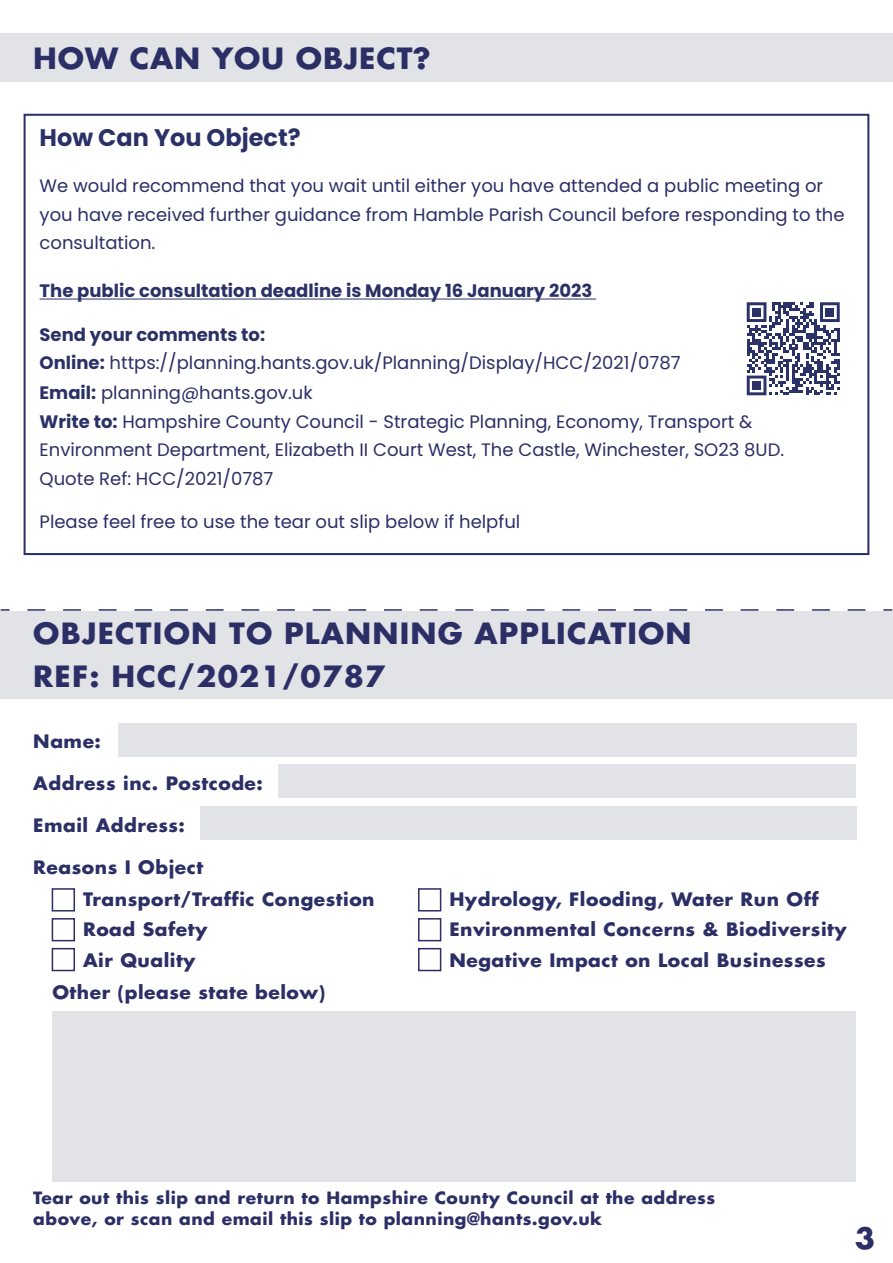
<style>
.page{position:relative;width:893px;height:1263px;background:#fff}
.page>*{position:absolute;margin:0;border:0;box-sizing:border-box;transform-origin:0 0}
.t1{font:700 28.5px/43.5px "Futura";letter-spacing:.04em;color:#2c2f66;scale:1.04 1}
.t2{font:700 24px "Poppins";color:#2b3167}
.t3{font:18px/28.8px "Poppins";color:#2b2f66}
.t4{font:700 18px/29.8px "Futura";letter-spacing:.025em;color:#2c2f66;scale:1.04 1}
.t5{font:700 18px "Poppins";color:#2b3167}
.t6{font:700 16.5px/21px "Futura";letter-spacing:.025em;color:#2c2f66;scale:1.04 1}
.s1{font-weight:700;color:#2b3167}
</style>
<div class="page">
<hr style="left:40px;top:299px;width:556px;height:1px;background:#2b3167">
<div style="left:24px;top:114px;width:845px;height:441px;border:2px solid #2b3167"></div>
<svg style="left:747px;top:302px;width:93px;height:93px"></svg>
<div style="left:752px;top:308px;width:9px;height:8px;background:#2b3268"></div>
<div style="left:826px;top:308px;width:8px;height:8px;background:#2b3268"></div>
<div style="left:752px;top:381px;width:9px;height:9px;background:#2b3268"></div>
<div style="left:0;top:34px;width:893px;height:48px;background:#e2e3e7"></div>
<div style="left:52px;top:1011px;width:804px;height:171px;background:#e2e3e7"></div>
<div style="left:118px;top:723px;width:738px;height:34px;background:#e2e3e7"></div>
<div style="left:278px;top:765px;width:578px;height:33px;background:#e2e3e7"></div>
<div style="left:200px;top:806px;width:656px;height:33px;background:#e2e3e7"></div>
<div style="left:0;top:611px;width:893px;height:87px;background:#e2e3e7"></div>
<div style="left:52px;top:888px;width:23px;height:23px;border:2px solid #2c2f66"></div>
<div style="left:52px;top:918px;width:23px;height:23px;border:2px solid #2c2f66"></div>
<div style="left:418px;top:888px;width:23px;height:23px;border:2px solid #2c2f66"></div>
<div style="left:52px;top:948px;width:23px;height:23px;border:2px solid #2c2f66"></div>
<div style="left:418px;top:918px;width:23px;height:23px;border:2px solid #2c2f66"></div>
<div style="left:418px;top:948px;width:23px;height:23px;border:2px solid #2c2f66"></div>
<svg style="left:1px;top:609px;width:9px;height:2px"></svg>
<svg style="left:27px;top:609px;width:839px;height:2px"></svg>
<svg style="left:883px;top:609px;width:9px;height:2px"></svg>
<h1 class="t1" style="left:33px;top:39px;width:384px">HOW CAN YOU OBJECT?</h1>
<h2 class="t2" style="left:40px;top:127px;width:263px">How Can You Object?</h2>
<p class="t3" style="left:40px;top:172px;width:806px">We would recommend that you wait until either you have attended a public meeting or you have received further guidance from Hamble Parish Council before responding to the consultation.</p>
<p class="t5" style="left:40px;top:283px;width:554px">The public consultation deadline is Monday 16 January 2023</p>
<p class="t3" style="left:40px;top:320px;width:746px"><span class="s1">Send your comments to:<br>Online:</span> https://planning.hants.gov.uk/Planning/Display/HCC/2021/0787<br><span class="s1">Email:</span> planning@hants.gov.uk<br><span class="s1">Write to:</span> Hampshire County Council - Strategic Planning, Economy, Transport &amp; Environment Department, Elizabeth II Court West, The Castle, Winchester, SO23 8UD.<br>Quote Ref: HCC/2021/0787</p>
<p class="t3" style="left:40px;top:508px;width:482px">Please feel free to use the tear out slip below if helpful</p>
<h1 class="t1" style="left:33px;top:613px;width:635px">OBJECTION TO PLANNING APPLICATION<br>REF: HCC/2021/0787</h1>
<p class="t4" style="left:33px;top:727px;width:67px">Name:</p>
<p class="t4" style="left:33px;top:769px;width:222px">Address inc. Postcode:</p>
<p class="t4" style="left:33px;top:811px;width:147px">Email Address:</p>
<p class="t4" style="left:33px;top:853px;width:165px">Reasons I Object</p>
<p class="t4" style="left:83px;top:885px;width:282px">Transport/Traffic Congestion<br>Road Safety</p>
<p class="t4" style="left:449px;top:885px;width:357px">Hydrology, Flooding, Water Run Off</p>
<p class="t4" style="left:83px;top:947px;width:110px">Air Quality</p>
<p class="t4" style="left:449px;top:915px;width:383px;line-height:31.3px">Environmental Concerns &amp; Biodiversity<br>Negative Impact on Local Businesses</p>
<p class="t4" style="left:52px;top:979px;width:264px">Other (please state below)</p>
<p class="t6" style="left:33px;top:1189px;width:657px">Tear out this slip and return to Hampshire County Council at the address above, or scan and email this slip to planning@hants.gov.uk</p>
<h1 class="t1" style="left:855px;top:1219px;width:21px">3</h1>
</div>
